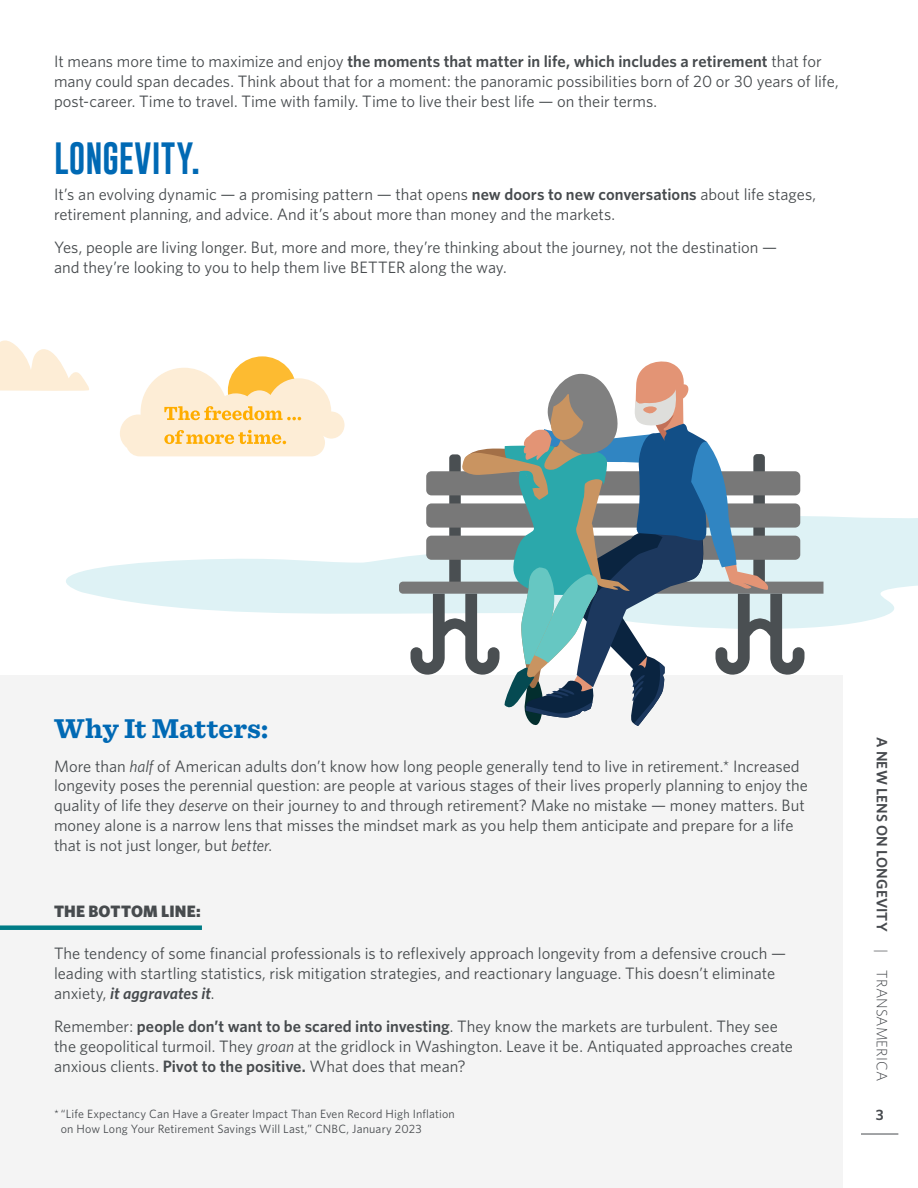
<style>
.page{position:relative;width:918px;height:1188px;background:#fff}
.page>*{position:absolute;margin:0;border:0;box-sizing:border-box;transform-origin:0 0}
.TA_Body{font:33px "Gobold";letter-spacing:.005em;color:#0069b4}
.TA_Body-2{font:700 28.5px "Sentinel";color:#0069b4}
.TA_Body-3{font:16.5px/19.8px "Whitney";color:#474b4e}
.TA_Body-4{font:900 16.5px "Whitney";letter-spacing:.005em;color:#474b4e}
.TA_Section_Folio{font:600 15px "Whitney";letter-spacing:.015em;color:#474a4e}
.TA_Page_Number{font:600 15px "Whitney";color:#474a4e}
.TA_Footnote{font:12px/15px "Whitney";letter-spacing:.015em;color:#474a4e}
.s1{font-weight:600}
.s2{font-style:italic}
.s3{font-weight:600;font-style:italic}
.s4{font-weight:300}
</style>
<div class="page">
<div style="left:0;top:675px;width:843px;height:513px;background:#f4f4f4"></div>
<hr style="left:861px;top:1134px;width:37px;height:1px;background:#474a4e">
<div style="left:0;top:925px;width:202px;height:5px;background:#007c86"></div>
<svg style="left:66px;top:516px;width:852px;height:111px;fill:#e0f3f5"></svg>
<svg style="left:399px;top:361px;width:425px;height:365px"></svg>
<div style="left:228px;top:356px;width:69px;height:69px;background:#fdbb31;border-radius:50%"></div>
<svg style="left:120px;top:368px;width:225px;height:88px"></svg>
<svg style="left:0;top:340px;width:89px;height:51px"></svg>
<p class="TA_Body-3" style="left:54px;top:51px;width:786px">It means more time to maximize and enjoy <span class="s1">the moments that matter in life, which includes a retirement</span> that for many could span decades. Think about that for a moment: the panoramic possibilities born of 20 or 30 years of life, post-career. Time to travel. Time with family. Time to live their best life — on their terms.</p>
<p class="TA_Body" style="left:54px;top:137px;width:148px">LONGEVITY.</p>
<p class="TA_Body-3" style="left:54px;top:184px;width:764px">It’s an evolving dynamic — a promising pattern — that opens <span class="s1">new doors to new conversations</span> about life stages, retirement planning, and advice. And it’s about more than money and the markets.</p>
<p class="TA_Body-3" style="left:54px;top:237px;width:725px">Yes, people are living longer. But, more and more, they’re thinking about the journey, not the destination — and they’re looking to you to help them live BETTER along the way.</p>
<p class="TA_Body-2" style="left:54px;top:706px;width:216px">Why It Matters:</p>
<p class="TA_Body-3" style="left:54px;top:756px;width:755px">More than <span class="s2">half</span> of American adults don’t know how long people generally tend to live in retirement.* Increased longevity poses the perennial question: are people at various stages of their lives properly planning to enjoy the quality of life they <span class="s2">deserve</span> on their journey to and through retirement? Make no mistake — money matters. But money alone is a narrow lens that misses the mindset mark as you help them anticipate and prepare for a life that is not just longer, but <span class="s2">better</span>.</p>
<p class="TA_Body-4" style="left:54px;top:900px;width:148px">THE BOTTOM LINE:</p>
<p class="TA_Body-3" style="left:54px;top:943px;width:734px">The tendency of some financial professionals is to reflexively approach longevity from a defensive crouch — leading with startling statistics, risk mitigation strategies, and reactionary language. This doesn’t eliminate anxiety, <span class="s3">it aggravates it</span>.</p>
<p class="TA_Body-3" style="left:54px;top:1016px;width:741px">Remember: <span class="s1">people don’t want to be scared into investing</span>. They know the markets are turbulent. They see the geopolitical turmoil. They <span class="s2">groan</span> at the gridlock in Washington. Leave it be. Antiquated approaches create anxious clients. <span class="s1">Pivot to the positive.</span> What does that mean?</p>
<p class="TA_Footnote" style="left:61px;top:1106px;width:396px;text-indent:-7px">* “Life Expectancy Can Have a Greater Impact Than Even Record High Inflation on How Long Your Retirement Savings Will Last,” CNBC, January 2023</p>
<p class="TA_Section_Folio" style="left:892px;top:737px;width:345px;rotate:90deg">A NEW LENS ON LONGEVITY <span class="s4">| TRANSAMERICA</span></p>
<p class="TA_Page_Number" style="left:876px;top:1105px;width:9px">3</p>
</div>
